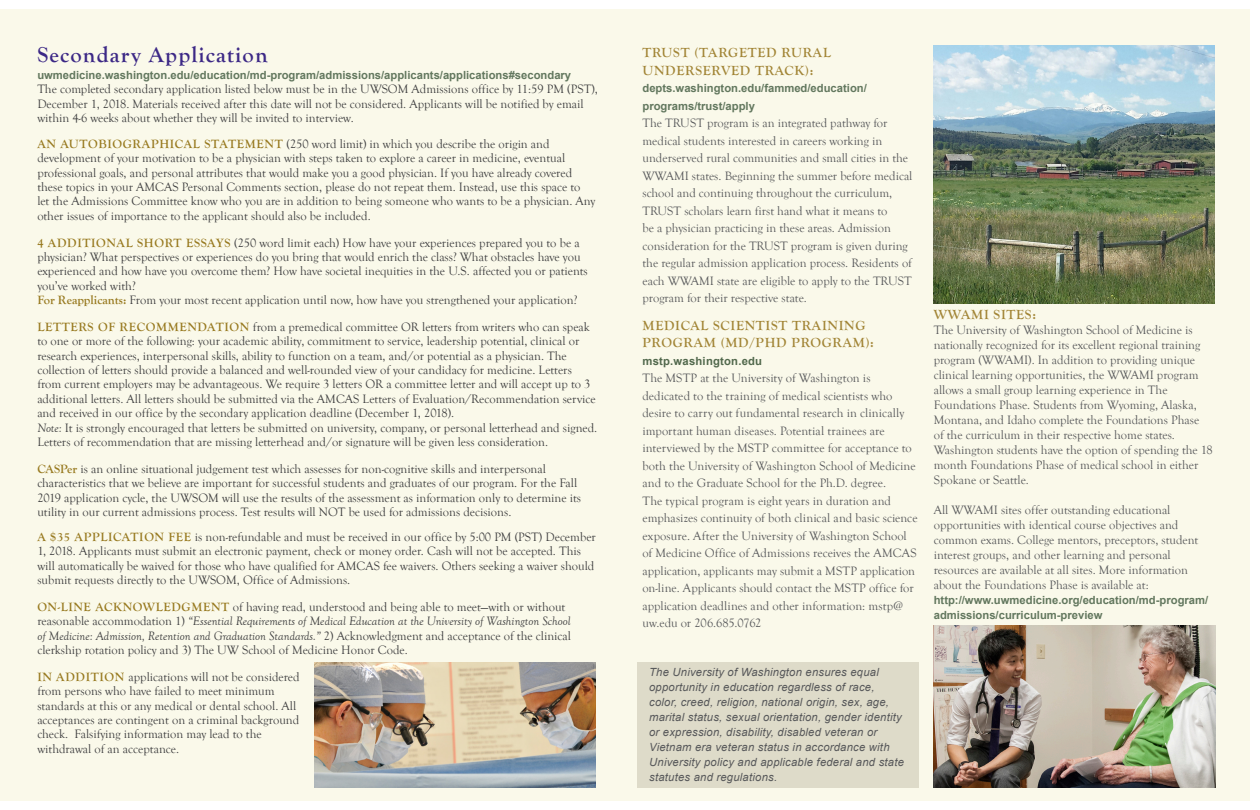
<style>
.page{position:relative;width:1260px;height:810px;background:#fff}
.page>*{position:absolute;margin:0;border:0;box-sizing:border-box;transform-origin:0 0}
.Paragraph_title{font:700 22.5px "Goudy Old Style T";letter-spacing:.05em;color:#3c2886}
.Body_text{font:700 13.75px/17.5px "Goudy Old Style T";letter-spacing:.05em;color:#a28536}
.Body_text-2{font:12.5px/14.4px "Goudy Old Style T";color:#3e3e3f}
.Body_text-3{font:12.5px/17.5px "Goudy Old Style T";color:#57585a}
.Paragraph_title-2{font:12.5px/14.4px "Goudy Old Style T";color:#3e3e3f}
.t1{font:italic 11.25px/15px "Arial";letter-spacing:.02em;color:#57585a}
.Body_text-4{font:700 11.25px/17.5px "Arial";color:#62775e}
.Paragraph_title-3{font:700 11.25px "Arial";color:#62775e}
.Body_text-5{font:700 11.25px "Arial";letter-spacing:.02em;color:#51684c}
.s1{font-weight:700;color:#987a20}
.s2{font-style:italic}
</style>
<div class="page">
<div style="left:0;top:9px;width:1250px;height:791px;background:#faf9ea"></div>
<div style="left:638px;top:662px;width:281px;height:126px;background:#dedbc9"></div>
<img style="left:934px;top:625px;width:281px;height:163px">
<img style="left:314px;top:662px;width:282px;height:126px">
<img style="left:934px;top:45px;width:281px;height:259px">
<p class="Paragraph_title" style="left:37px;top:42px;width:232px">Secondary Application</p>
<p class="Paragraph_title-3" style="left:37px;top:68px;width:535px">uwmedicine.washington.edu/education/md-program/admissions/applicants/applications#secondary</p>
<p class="Paragraph_title-2" style="left:37px;top:82px;width:562px">The completed secondary application listed below must be in the UWSOM Admissions office by 11:59 PM (PST),<br>December 1, 2018. Materials received after this date will not be considered. Applicants will be notified by email within 4-6 weeks about whether they will be invited to interview.</p>
<p class="Body_text-2" style="left:37px;top:137px;width:560px"><span class="s1">AN AUTOBIOGRAPHICAL STATEMENT</span> (250 word limit) in which you describe the origin and development of your motivation to be a physician with steps taken to explore a career in medicine, eventual professional goals, and personal attributes that would make you a good physician. If you have already covered these topics in your AMCAS Personal Comments section, please do not repeat them. Instead, use this space to let the Admissions Committee know who you are in addition to being someone who wants to be a physician. Any other issues of importance to the applicant should also be included.</p>
<p class="Body_text-2" style="left:37px;top:236px;width:552px"><span class="s1">4 ADDITIONAL SHORT ESSAYS</span> (250 word limit each) How have your experiences prepared you to be a physician? What perspectives or experiences do you bring that would enrich the class? What obstacles have you experienced and how have you overcome them? How have societal inequities in the U.S. affected you or patients you’ve worked with?<br><span class="s1">For Reapplicants:</span> From your most recent application until now, how have you strengthened your application?</p>
<p class="Body_text-2" style="left:37px;top:320px;width:560px"><span class="s1">LETTERS OF RECOMMENDATION</span> from a premedical committee OR letters from writers who can speak to one or more of the following: your academic ability, commitment to service, leadership potential, clinical or research experiences, interpersonal skills, ability to function on a team, and/or potential as a physician. The collection of letters should provide a balanced and well-rounded view of your candidacy for medicine. Letters from current employers may be advantageous. We require 3 letters OR a committee letter and will accept up to 3 additional letters. All letters should be submitted via the AMCAS Letters of Evaluation/Recommendation service and received in our office by the secondary application deadline (December 1, 2018).</p>
<p class="Body_text-2" style="left:37px;top:421px;width:562px"><span class="s2">Note:</span> It is strongly encouraged that letters be submitted on university, company, or personal letterhead and signed.<br>Letters of recommendation that are missing letterhead and/or signature will be given less consideration.</p>
<p class="Body_text-2" style="left:37px;top:462px;width:545px"><span class="s1">CASPer</span> is an online situational judgement test which assesses for non-cognitive skills and interpersonal characteristics that we believe are important for successful students and graduates of our program. For the Fall 2019 application cycle, the UWSOM will use the results of the assessment as information only to determine its utility in our current admissions process. Test results will NOT be used for admissions decisions.</p>
<p class="Body_text-2" style="left:37px;top:530px;width:560px"><span class="s1">A $35 APPLICATION FEE</span> is non-refundable and must be received in our office by 5:00 PM (PST) December 1, 2018. Applicants must submit an electronic payment, check or money order. Cash will not be accepted. This will automatically be waived for those who have qualified for AMCAS fee waivers. Others seeking a waiver should submit requests directly to the UWSOM, Office of Admissions.</p>
<p class="Body_text-2" style="left:37px;top:600px;width:535px"><span class="s1">ON-LINE ACKNOWLEDGMENT</span> of having read, understood and being able to meet—with or without reasonable accommodation 1) <span class="s2">“Essential Requirements of Medical Education at the University of Washington School of Medicine: Admission, Retention and Graduation Standards.”</span> 2) Acknowledgment and acceptance of the clinical clerkship rotation policy and 3) The UW School of Medicine Honor Code.</p>
<p class="Body_text-2" style="left:37px;top:670px;width:264px"><span class="s1">IN ADDITION</span> applications will not be considered from persons who have failed to meet minimum standards at this or any medical or dental school. All acceptances are contingent on a criminal background check. Falsifying information may lead to the withdrawal of an acceptance.</p>
<p class="Body_text" style="left:642px;top:44px;width:190px">TRUST (TARGETED RURAL<br>UNDERSERVED TRACK):</p>
<p class="Body_text-4" style="left:642px;top:80px;width:226px">depts.washington.edu/fammed/education/ programs/trust/apply</p>
<p class="Body_text-3" style="left:642px;top:115px;width:271px">The TRUST program is an integrated pathway for medical students interested in careers working in underserved rural communities and small cities in the WWAMI states. Beginning the summer before medical school and continuing throughout the curriculum, TRUST scholars learn first hand what it means to<br>be a physician practicing in these areas. Admission consideration for the TRUST program is given during the regular admission application process. Residents of each WWAMI state are eligible to apply to the TRUST program for their respective state.</p>
<p class="Body_text" style="left:642px;top:317px;width:233px">MEDICAL SCIENTIST TRAINING<br>PROGRAM (MD/PHD PROGRAM):</p>
<p class="Body_text-5" style="left:642px;top:353px;width:121px">mstp.washington.edu</p>
<p class="Body_text-3" style="left:642px;top:370px;width:277px">The MSTP at the University of Washington is dedicated to the training of medical scientists who desire to carry out fundamental research in clinically important human diseases. Potential trainees are interviewed by the MSTP committee for acceptance to both the University of Washington School of Medicine and to the Graduate School for the Ph.D. degree.<br>The typical program is eight years in duration and emphasizes continuity of both clinical and basic science exposure. After the University of Washington School of Medicine Office of Admissions receives the AMCAS application, applicants may submit a MSTP application on-line. Applicants should contact the MSTP office for application deadlines and other information: mstp@ uw.edu or 206.685.0762</p>
<p class="t1" style="left:649px;top:664px;width:256px">The University of Washington ensures equal opportunity in education regardless of race, color, creed, religion, national origin, sex, age, marital status, sexual orientation, gender identity or expression, disability, disabled veteran or Vietnam era veteran status in accordance with University policy and applicable federal and state statutes and regulations.</p>
<p class="Body_text" style="left:934px;top:305px;width:104px">WWAMI SITES:</p>
<p class="Body_text-3" style="left:934px;top:322px;width:280px;line-height:15px">The University of Washington School of Medicine is nationally recognized for its excellent regional training program (WWAMI). In addition to providing unique clinical learning opportunities, the WWAMI program allows a small group learning experience in The Foundations Phase. Students from Wyoming, Alaska, Montana, and Idaho complete the Foundations Phase<br>of the curriculum in their respective home states.<br>Washington students have the option of spending the 18 month Foundations Phase of medical school in either Spokane or Seattle.</p>
<p class="Body_text-3" style="left:934px;top:502px;width:266px;line-height:15px">All WWAMI sites offer outstanding educational opportunities with identical course objectives and common exams. College mentors, preceptors, student interest groups, and other learning and personal resources are available at all sites. More information about the Foundations Phase is available at:</p>
<p class="Body_text-4" style="left:934px;top:592px;width:276px;line-height:15px">http://www.uwmedicine.org/education/md-program/ admissions/curriculum-preview</p>
</div>
